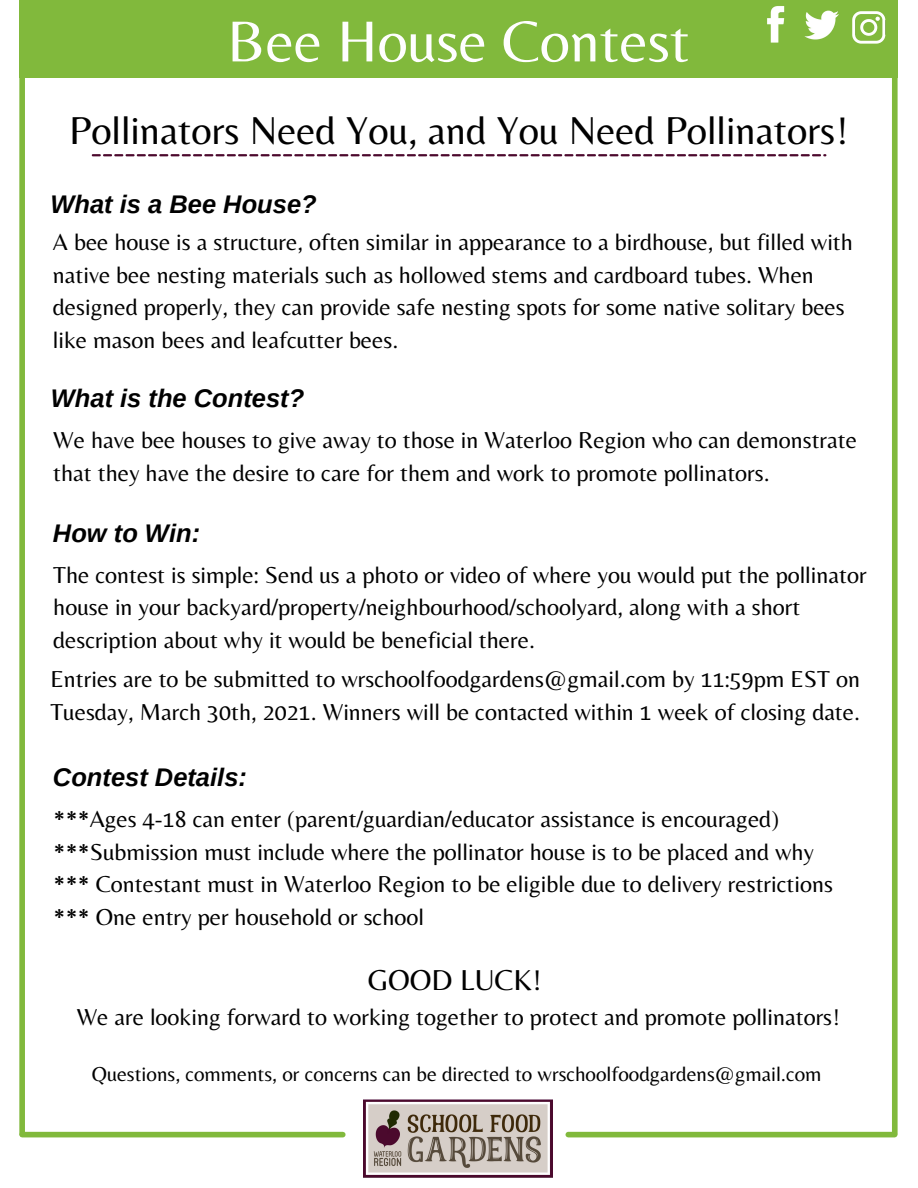
<style>
.page{position:relative;width:918px;height:1188px;background:#fff}
.page>*{position:absolute;margin:0;border:0;box-sizing:border-box;transform-origin:0 0}
.t1{font:60px "Belleza";color:#fefefe}
.t2{font:40.5px "Belleza";color:#000}
.t3{font:30px "Belleza";color:#000}
.t4{font:italic 700 25.5px "Arimo";color:#000}
.t5{font:24px/32.7px "Belleza";color:#000}
.t6{font:21px "Belleza";color:#000}
</style>
<div class="page">
<div style="left:19px;top:0;width:879px;height:78px;background:#81b93c"></div>
<img style="left:364px;top:1099px;width:189px;height:79px">
<div style="left:19px;top:66px;width:6px;height:1068px;background:#81b93c"></div>
<div style="left:892px;top:66px;width:6px;height:1068px;background:#81b93c"></div>
<div style="left:22px;top:1132px;width:321px;height:5px;background:#81b93c"></div>
<div style="left:568px;top:1132px;width:327px;height:5px;background:#81b93c"></div>
<svg style="left:92px;top:154px;width:734px;height:2px"></svg>
<img style="left:767px;top:6px;width:18px;height:37px">
<img style="left:804px;top:10px;width:35px;height:30px">
<img style="left:852px;top:11px;width:34px;height:33px">
<p class="t1" style="left:227px;top:6px;width:464px">Bee House Contest</p>
<p class="t2" style="left:69px;top:106px;width:781px">Pollinators Need You, and You Need Pollinators!</p>
<p class="t4" style="left:50px;top:189px;width:268px">What is a Bee House?</p>
<p class="t5" style="left:53px;top:225px;width:801px">A bee house is a structure, often similar in appearance to a birdhouse, but filled with native bee nesting materials such as hollowed stems and cardboard tubes. When designed properly, they can provide safe nesting spots for some native solitary bees like mason bees and leafcutter bees.</p>
<p class="t4" style="left:51px;top:384px;width:255px">What is the Contest?</p>
<p class="t5" style="left:53px;top:423px;width:805px">We have bee houses to give away to those in Waterloo Region who can demonstrate that they have the desire to care for them and work to promote pollinators.</p>
<p class="t4" style="left:53px;top:519px;width:149px">How to Win:</p>
<p class="t5" style="left:53px;top:558px;width:815px">The contest is simple: Send us a photo or video of where you would put the pollinator house in your backyard/property/neighbourhood/schoolyard, along with a short description about why it would be beneficial there.</p>
<p class="t5" style="left:50px;top:662px;width:811px">Entries are to be submitted to wrschoolfoodgardens@gmail.com by 11:59pm EST on<br>Tuesday, March 30th, 2021. Winners will be contacted within 1 week of closing date.</p>
<p class="t4" style="left:53px;top:763px;width:196px">Contest Details:</p>
<p class="t5" style="left:53px;top:802px;width:728px">***Ages 4-18 can enter (parent/guardian/educator assistance is encouraged)</p>
<p class="t5" style="left:53px;top:835px;width:762px">***Submission must include where the pollinator house is to be placed and why</p>
<p class="t5" style="left:53px;top:868px;width:781px">*** Contestant must in Waterloo Region to be eligible due to delivery restrictions</p>
<p class="t5" style="left:53px;top:900px;width:372px">*** One entry per household or school</p>
<p class="t3" style="left:368px;top:962px;width:176px">GOOD LUCK!</p>
<p class="t5" style="left:77px;top:1000px;width:765px">We are looking forward to working together to protect and promote pollinators!</p>
<p class="t6" style="left:92px;top:1062px;width:731px">Questions, comments, or concerns can be directed to wrschoolfoodgardens@gmail.com</p>
</div>
